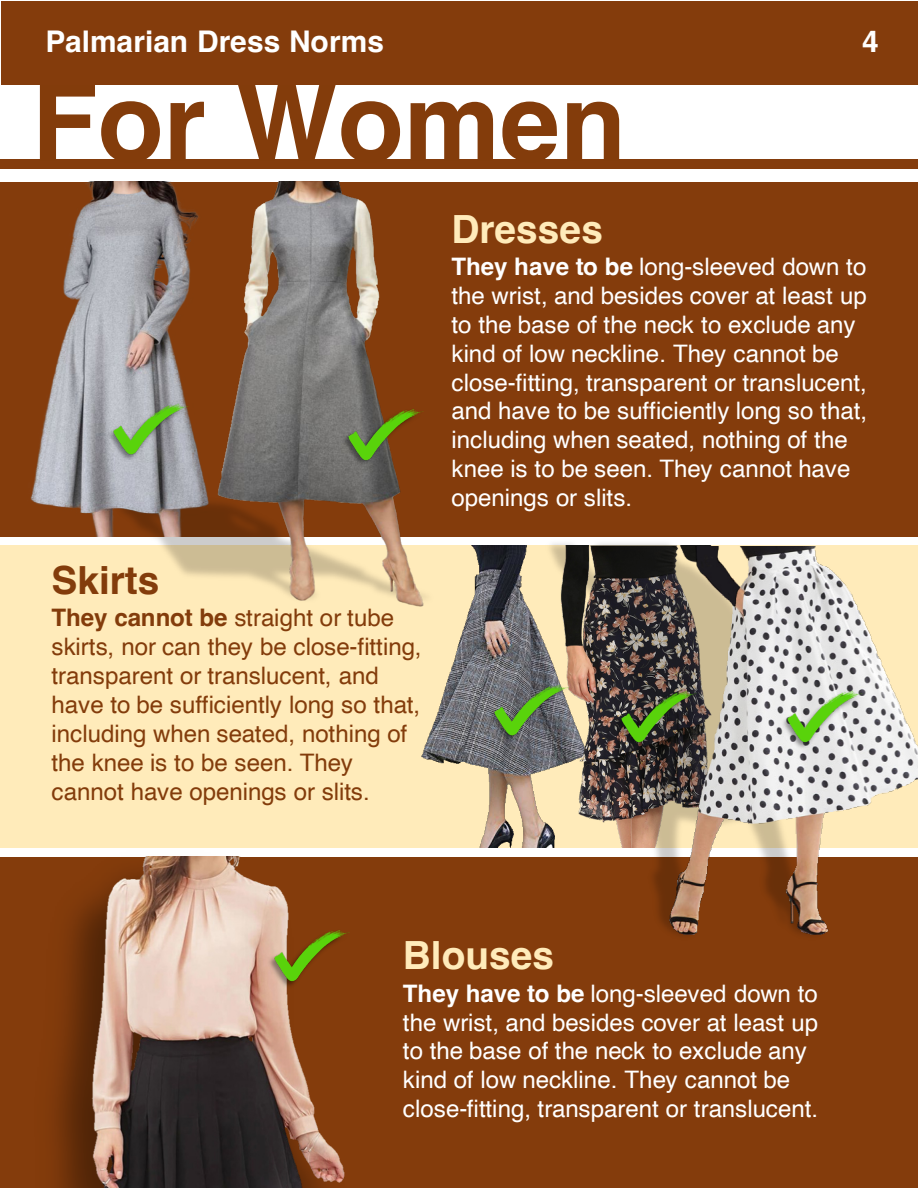
<style>
.page{position:relative;width:918px;height:1188px;background:#fff}
.page>*{position:absolute;margin:0;border:0;box-sizing:border-box;transform-origin:0 0}
.t1{font:700 108px "Helvetica";color:#833c0b}
.t2{font:700 38.85px "Helvetica";color:#ffebba}
.t3{font:700 38.85px "Helvetica";color:#833c0b}
.t4{font:700 29.85px "Helvetica";color:#fff}
.t5{font:24.15px/28.8px "Helvetica";letter-spacing:-.005em;color:#fff}
.t6{font:24.15px/28.8px "Helvetica";letter-spacing:-.005em;color:#833c0b}
.s1{font-weight:700}
</style>
<div class="page">
<div style="left:0;top:546px;width:918px;height:302px;background:#ffebba"></div>
<div style="left:0;top:159px;width:918px;height:10px;background:#843c0c"></div>
<div style="left:0;top:182px;width:918px;height:355px;background:#843c0c"></div>
<div style="left:1px;top:1px;width:917px;height:84px;background:#843c0c"></div>
<div style="left:0;top:857px;width:918px;height:331px;background:#843c0c"></div>
<img style="left:46px;top:536px;width:405px;height:40px">
<img style="left:217px;top:182px;width:207px;height:419px">
<img style="left:30px;top:182px;width:188px;height:354px">
<img style="left:93px;top:383px;width:99px;height:97px">
<img style="left:103px;top:386px;width:86px;height:84px">
<img style="left:397px;top:546px;width:88px;height:302px">
<img style="left:328px;top:388px;width:96px;height:97px">
<img style="left:338px;top:392px;width:86px;height:83px">
<img style="left:474px;top:664px;width:11px;height:97px">
<img style="left:485px;top:543px;width:433px;height:305px">
<img style="left:640px;top:546px;width:278px;height:389px">
<img style="left:767px;top:670px;width:99px;height:97px">
<img style="left:777px;top:674px;width:86px;height:84px">
<img style="left:92px;top:856px;width:253px;height:332px">
<img style="left:253px;top:909px;width:97px;height:97px">
<img style="left:263px;top:913px;width:86px;height:84px">
<img style="left:601px;top:670px;width:99px;height:97px">
<img style="left:610px;top:674px;width:86px;height:84px">
<p class="t4" style="left:45px;top:30px;width:340px">Palmarian Dress Norms</p>
<p class="t4" style="left:862px;top:30px;width:18px">4</p>
<h1 class="t1" style="left:32px;top:80px;width:596px">For Women</h1>
<h2 class="t3" style="left:51px;top:565px;width:110px">Skirts</h2>
<p class="t6" style="left:51px;top:605px;width:372px"><span class="s1">They cannot be</span> straight or tube skirts, nor can they be close-fitting, transparent or translucent, and have to be sufficiently long so that, including when seated, nothing of the knee is to be seen. They cannot have openings or slits.</p>
<h2 class="t2" style="left:451px;top:214px;width:153px">Dresses</h2>
<p class="t5" style="left:451px;top:254px;width:417px"><span class="s1">They have to be</span> long-sleeved down to the wrist, and besides cover at least up to the base of the neck to exclude any kind of low neckline. They cannot be close-fitting, transparent or translucent, and have to be sufficiently long so that, including when seated, nothing of the knee is to be seen. They cannot have openings or slits.</p>
<h2 class="t2" style="left:403px;top:940px;width:153px">Blouses</h2>
<p class="t5" style="left:403px;top:980px;width:417px"><span class="s1">They have to be</span> long-sleeved down to the wrist, and besides cover at least up to the base of the neck to exclude any kind of low neckline. They cannot be close-fitting, transparent or translucent.</p>
</div>
